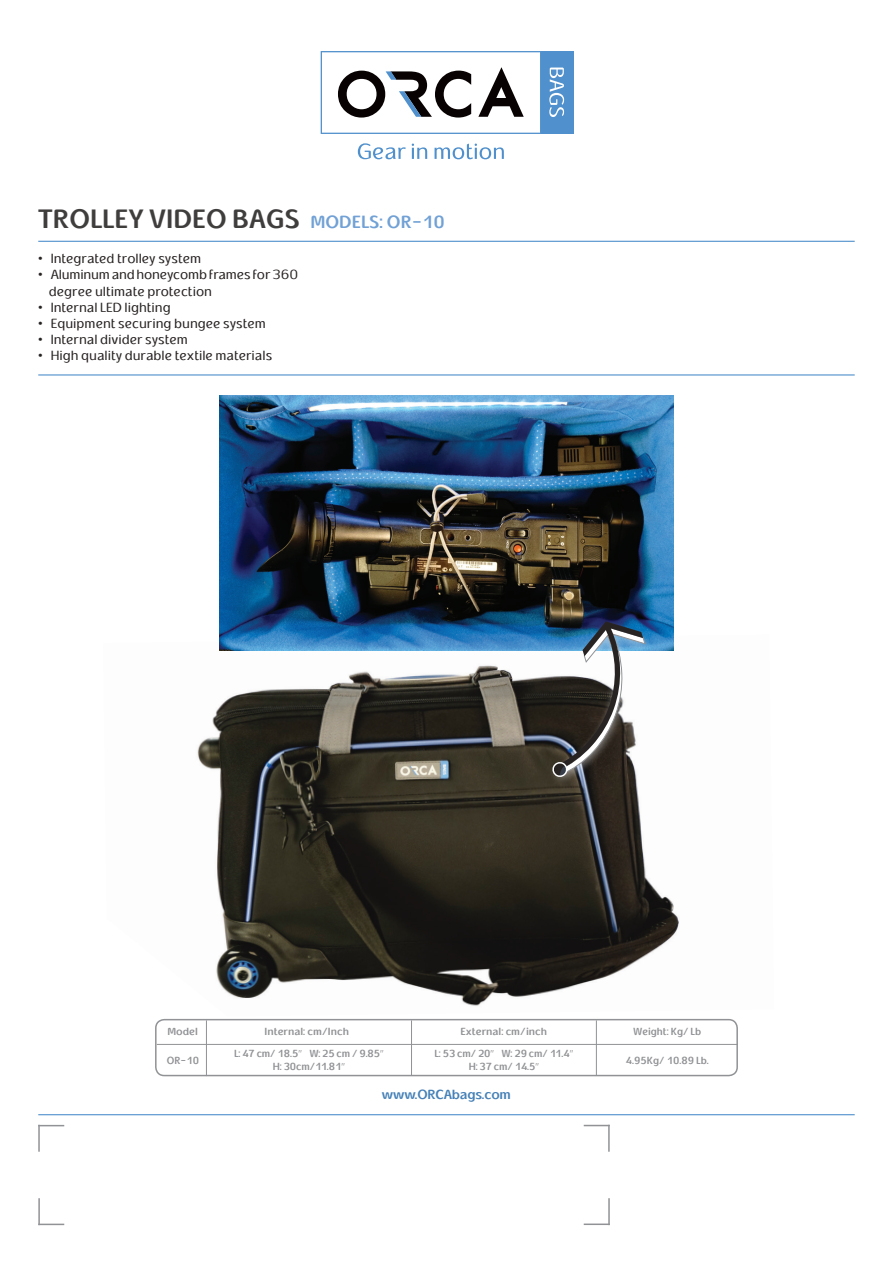
<style>
.page{position:relative;width:893px;height:1263px;background:#fff}
.page>*{position:absolute;margin:0;border:0;box-sizing:border-box;transform-origin:0 0}
.t1{font:700 27px "E Typograph";color:#403d3d}
.t2{font:700 18px "E Typograph";color:#71a1d5}
.t3{font:13.5px/16.2px "E Typograph";color:#282323}
.t4{font:700 13.5px "E Typograph";letter-spacing:-.02em;color:#4681b7}
.t5{font:700 10.5px/12.6px "E Typograph";color:#919295;scale:.95 1}
.t6{font:700 10.5px "E Typograph";color:#919295}
.s1{font-weight:400}
</style>
<div class="page">
<img style="left:197px;top:634px;width:482px;height:372px">
<svg style="left:358px;top:143px;width:48px;height:16px"></svg>
<svg style="left:412px;top:144px;width:15px;height:15px"></svg>
<svg style="left:435px;top:144px;width:69px;height:15px"></svg>
<div style="left:541px;top:51px;width:32px;height:83px;background:#5090cc"></div>
<svg style="left:549px;top:68px;width:15px;height:49px"></svg>
<svg style="left:321px;top:51px;width:220px;height:83px"></svg>
<hr style="left:38px;top:241px;width:817px;height:1px;background:#5090cc">
<hr style="left:38px;top:374px;width:817px;height:1px;background:#5090cc">
<hr style="left:38px;top:1114px;width:817px;height:1px;background:#5090cc">
<hr style="left:157px;top:1044px;width:581px;height:1px;background:#919295">
<hr style="left:206px;top:1020px;width:1px;height:56px;background:#919295">
<hr style="left:411px;top:1020px;width:1px;height:55px;background:#919295">
<hr style="left:596px;top:1020px;width:1px;height:55px;background:#919295">
<img style="left:220px;top:395px;width:453px;height:256px">
<svg style="left:516px;top:608px;width:163px;height:179px"></svg>
<div style="left:155px;top:1019px;width:583px;height:57px;border:2px solid #919295;border-radius:9px"></div>
<hr style="left:38px;top:1198px;width:2px;height:27px;background:#919295">
<hr style="left:38px;top:1223px;width:26px;height:2px;background:#919295">
<hr style="left:608px;top:1125px;width:2px;height:27px;background:#919295">
<svg style="left:584px;top:1125px;width:24px;height:1px"></svg>
<svg style="left:40px;top:1125px;width:24px;height:1px"></svg>
<hr style="left:38px;top:1125px;width:2px;height:27px;background:#919295">
<hr style="left:584px;top:1223px;width:26px;height:2px;background:#919295">
<hr style="left:608px;top:1198px;width:2px;height:27px;background:#919295">
<h1 class="t1" style="left:38px;top:200px;width:263px">TROLLEY VIDEO BAGS</h1>
<p class="t3" style="left:51px;top:250px;width:152px">Integrated trolley system</p>
<p class="t3" style="left:38px;top:250px;width:6px">•</p>
<p class="t3" style="left:38px;top:267px;width:6px">•</p>
<p class="t3" style="left:51px;top:267px;width:249px">Aluminumandhoneycombframesfor360</p>
<p class="t3" style="left:49px;top:283px;width:165px">degree ultimate protection<br>Internal LED lighting</p>
<p class="t3" style="left:38px;top:299px;width:6px">•</p>
<p class="t3" style="left:38px;top:315px;width:6px">•</p>
<p class="t3" style="left:51px;top:315px;width:217px">Equipment securing bungee system</p>
<p class="t3" style="left:38px;top:331px;width:6px">•</p>
<p class="t3" style="left:51px;top:331px;width:139px">Internal divider system</p>
<p class="t3" style="left:38px;top:348px;width:6px">•</p>
<p class="t3" style="left:51px;top:348px;width:223px">High quality durable textile materials</p>
<h2 class="t2" style="left:310px;top:210px;width:136px">MODELS: OR-10</h2>
<p class="t6" style="left:167px;top:1024px;width:32px">Model</p>
<p class="t5" style="left:167px;top:1054px;width:35px">OR-10</p>
<p class="t6" style="left:265px;top:1024px;width:86px">Internal: cm/Inch</p>
<p class="t6" style="left:460px;top:1024px;width:88px">External: cm/inch</p>
<p class="t5" style="left:273px;top:1047px;width:77px;text-indent:-39px">:L 47 cm/ 18.5<span class="s1">”<br></span>H: 30cm/11.81<span class="s1">“</span></p>
<p class="t5" style="left:501px;top:1047px;width:77px">W: 29 cm/ 11.4<span class="s1">“</span></p>
<p class="t5" style="left:309px;top:1047px;width:80px">W: 25 cm / 9.85<span class="s1">“</span></p>
<p class="t5" style="left:434px;top:1047px;width:64px">:L 53 cm/ 20<span class="s1">”</span></p>
<p class="t5" style="left:469px;top:1060px;width:76px">H: 37 cm/ 14.5<span class="s1">”</span></p>
<p class="t4" style="left:382px;top:1085px;width:131px">www.ORCAbags.com</p>
<p class="t5" style="left:633px;top:1024px;width:73px">Weight: Kg/ Lb</p>
<p class="t5" style="left:626px;top:1053px;width:89px">4.95Kg/ 10.89 Lb.</p>
</div>
